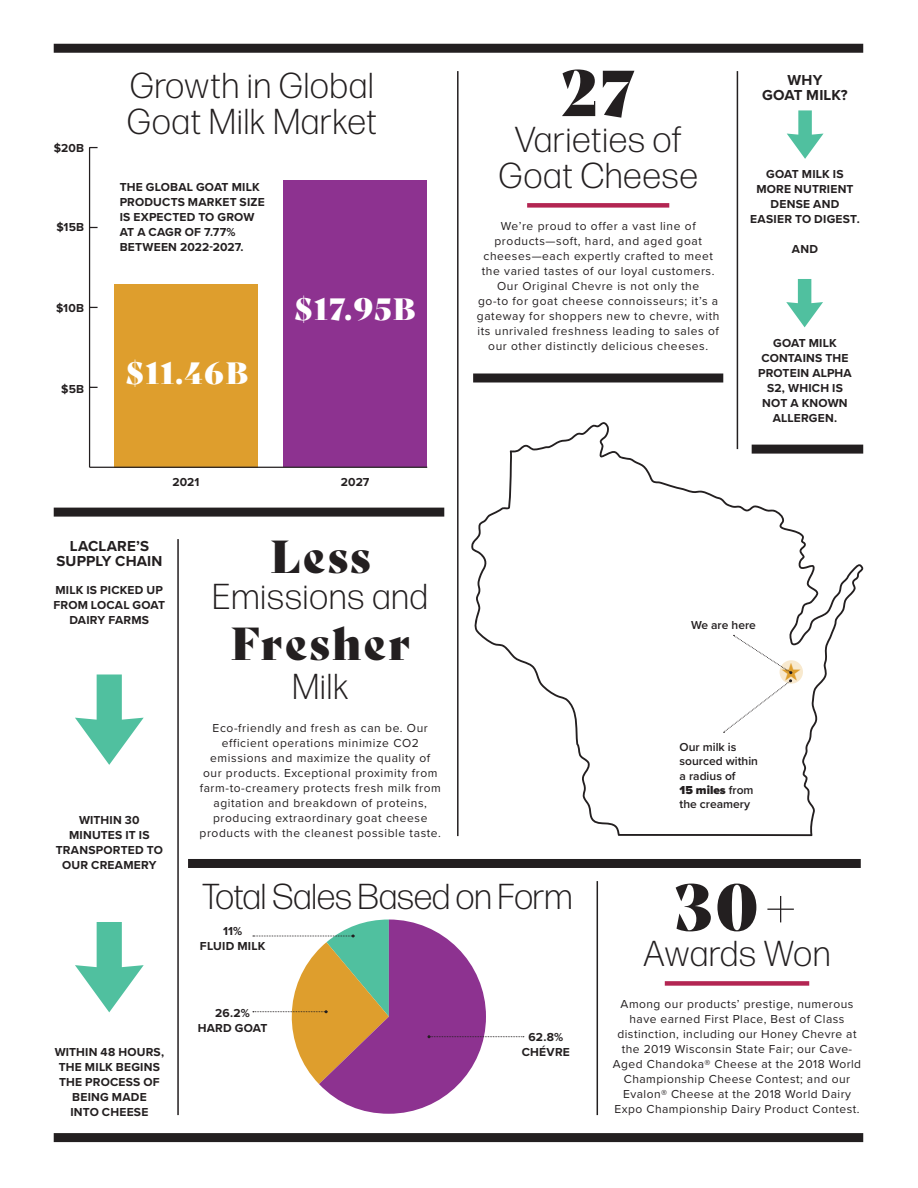
<style>
.page{position:relative;width:918px;height:1188px;background:#fff}
.page>*{position:absolute;margin:0;border:0;box-sizing:border-box;transform-origin:0 0}
.t1{font:168px "Proxima Nova";color:#50c09f}
.t2{font:90px "Proxima Nova";color:#50c09f}
.t3{font:63px "Bely Display";color:#231f20}
.t4{font:45px "Bely Display";letter-spacing:.05em;color:#231f20}
.t5{font:300 36px/36px "Forma DJR Display";letter-spacing:.05em;color:#231f20;text-align:center}
.t6{font:300 36px "Forma DJR Display";letter-spacing:.02em;color:#231f20}
.t7{font:30px "Bely Display";letter-spacing:.05em;color:#fff}
.t8{font:24.6px "Proxima Nova";color:#de9e2d}
.t9{font:700 15px/15px "Proxima Nova";letter-spacing:.01em;color:#231f20;text-align:center}
.t10{font:12px/15px "Proxima Nova";letter-spacing:.05em;color:#231f20;text-align:center}
.t11{font:700 12px/15px "Proxima Nova";letter-spacing:.02em;color:#231f20;text-align:center}
.t12{font:600 12px/14.4px "Proxima Nova";color:#231f20}
.s1{font-weight:900}
</style>
<div class="page">
<div style="left:527px;top:203px;width:142px;height:5px;background:#b32552"></div>
<div style="left:665px;top:981px;width:144px;height:5px;background:#b32552"></div>
<svg style="left:471px;top:421px;width:392px;height:415px"></svg>
<div style="left:780px;top:660px;width:23px;height:24px;background:#f8e9ce;border-radius:50%"></div>
<svg style="left:723px;top:635px;width:69px;height:98px"></svg>
<div style="left:283px;top:180px;width:144px;height:287px;background:#8d3290"></div>
<div style="left:114px;top:284px;width:144px;height:183px;background:#de9e2d"></div>
<hr style="left:90px;top:467px;width:337px;height:1px;background:#231f20">
<hr style="left:89px;top:148px;width:1px;height:319px;background:#231f20">
<div style="left:54px;top:508px;width:390px;height:9px;background:#231f20"></div>
<div style="left:54px;top:44px;width:809px;height:9px;background:#231f20"></div>
<div style="left:54px;top:1133px;width:809px;height:9px;background:#231f20"></div>
<div style="left:752px;top:445px;width:111px;height:9px;background:#231f20"></div>
<div style="left:473px;top:374px;width:250px;height:8px;background:#231f20"></div>
<div style="left:188px;top:859px;width:673px;height:9px;background:#231f20"></div>
<hr style="left:177px;top:539px;width:2px;height:576px;background:#231f20">
<hr style="left:457px;top:71px;width:2px;height:765px;background:#231f20">
<hr style="left:737px;top:71px;width:1px;height:378px;background:#231f20">
<hr style="left:597px;top:881px;width:1px;height:234px;background:#231f20">
<svg style="left:253px;top:920px;width:271px;height:194px"></svg>
<p class="t11" style="left:54px;top:140px;width:32px">$20B</p>
<p class="t11" style="left:56px;top:219px;width:29px">$15B</p>
<p class="t11" style="left:56px;top:300px;width:30px">$10B</p>
<p class="t11" style="left:61px;top:381px;width:24px">$5B</p>
<p class="t5" style="left:128px;top:67px;width:250px;text-align:left">Growth in Global<br>Goat Milk Market</p>
<p class="t11" style="left:120px;top:180px;width:147px;text-align:left">THE GLOBAL GOAT MILK<br>PRODUCTS MARKET SIZE<br>IS EXPECTED TO GROW<br>AT A CAGR OF 7.77%<br>BETWEEN 2022-2027.</p>
<p class="t7" style="left:126px;top:349px;width:124px">$11.46B</p>
<p class="t7" style="left:294px;top:284px;width:123px">$17.95B</p>
<p class="t11" style="left:172px;top:475px;width:29px">2021</p>
<p class="t11" style="left:341px;top:475px;width:30px">2027</p>
<p class="t9" style="left:57px;top:538px;width:108px">LACLARE’S<br>SUPPLY CHAIN</p>
<p class="t11" style="left:53px;top:582px;width:113px">MILK IS PICKED UP<br>FROM LOCAL GOAT<br>DAIRY FARMS</p>
<p class="t1" style="left:158px;top:853px;width:99px;rotate:-180deg">↑</p>
<p class="t11" style="left:56px;top:812px;width:109px">WITHIN 30<br>MINUTES IT IS<br>TRANSPORTED TO<br>OUR CREAMERY</p>
<p class="t4" style="left:270px;top:521px;width:102px">Less</p>
<p class="t5" style="left:213px;top:578px;width:216px">Emissions and</p>
<p class="t4" style="left:230px;top:608px;width:181px">Fresher</p>
<p class="t5" style="left:293px;top:668px;width:57px">Milk</p>
<p class="t10" style="left:200px;top:720px;width:243px">Eco-friendly and fresh as can be. Our efficient operations minimize CO2 emissions and maximize the quality of our products. Exceptional proximity from farm-to-creamery protects fresh milk from agitation and breakdown of proteins, producing extraordinary goat cheese products with the cleanest possible taste.</p>
<p class="t3" style="left:561px;top:43px;width:75px">27</p>
<p class="t5" style="left:499px;top:121px;width:200px">Varieties of<br>Goat Cheese</p>
<p class="t10" style="left:477px;top:218px;width:244px">We’re proud to offer a vast line of products—soft, hard, and aged goat cheeses—each expertly crafted to meet the varied tastes of our loyal customers.<br>Our Original Chevre is not only the<br>go-to for goat cheese connoisseurs; it’s a gateway for shoppers new to chevre, with its unrivaled freshness leading to sales of our other distinctly delicious cheeses.</p>
<p class="t9" style="left:762px;top:72px;width:87px">WHY<br>GOAT MILK?</p>
<p class="t2" style="left:831px;top:206px;width:54px;rotate:-180deg">↑</p>
<p class="t11" style="left:750px;top:166px;width:111px">GOAT MILK IS<br>MORE NUTRIENT<br>DENSE AND<br>EASIER TO DIGEST.</p>
<p class="t11" style="left:792px;top:241px;width:28px">AND</p>
<p class="t2" style="left:831px;top:375px;width:54px;rotate:-180deg">↑</p>
<p class="t11" style="left:758px;top:335px;width:95px">GOAT MILK<br>CONTAINS THE<br>PROTEIN ALPHA<br>S2, WHICH IS<br>NOT A KNOWN<br>ALLERGEN.</p>
<p class="t12" style="left:691px;top:618px;width:66px">We are here</p>
<p class="t8" style="left:782px;top:653px;width:20px">★</p>
<p class="t12" style="left:680px;top:739px;width:80px">Our milk is sourced within a radius of<br><span class="s1">15 miles</span> from the creamery</p>
<p class="t1" style="left:158px;top:1100px;width:99px;rotate:-180deg">↑</p>
<p class="t11" style="left:55px;top:1044px;width:111px">WITHIN 48 HOURS,<br>THE MILK BEGINS<br>THE PROCESS OF<br>BEING MADE<br>INTO CHEESE</p>
<p class="t6" style="left:202px;top:876px;width:371px">Total Sales Based on Form</p>
<p class="t11" style="left:223px;top:923px;width:21px">11%</p>
<p class="t11" style="left:200px;top:938px;width:67px">FLUID MILK</p>
<p class="t11" style="left:215px;top:1006px;width:36px">26.2%</p>
<p class="t11" style="left:198px;top:1021px;width:71px">HARD GOAT</p>
<p class="t11" style="left:528px;top:1029px;width:36px">62.8%</p>
<p class="t11" style="left:522px;top:1044px;width:50px">CHÉVRE</p>
<p class="t3" style="left:674px;top:857px;width:127px">30+</p>
<p class="t5" style="left:644px;top:935px;width:188px">Awards Won</p>
<p class="t10" style="left:613px;top:996px;width:250px">Among our products’ prestige, numerous have earned First Place, Best of Class distinction, including our Honey Chevre at the 2019 Wisconsin State Fair; our Cave-Aged Chandoka® Cheese at the 2018 World Championship Cheese Contest; and our Evalon® Cheese at the 2018 World Dairy Expo Championship Dairy Product Contest.</p>
</div>
